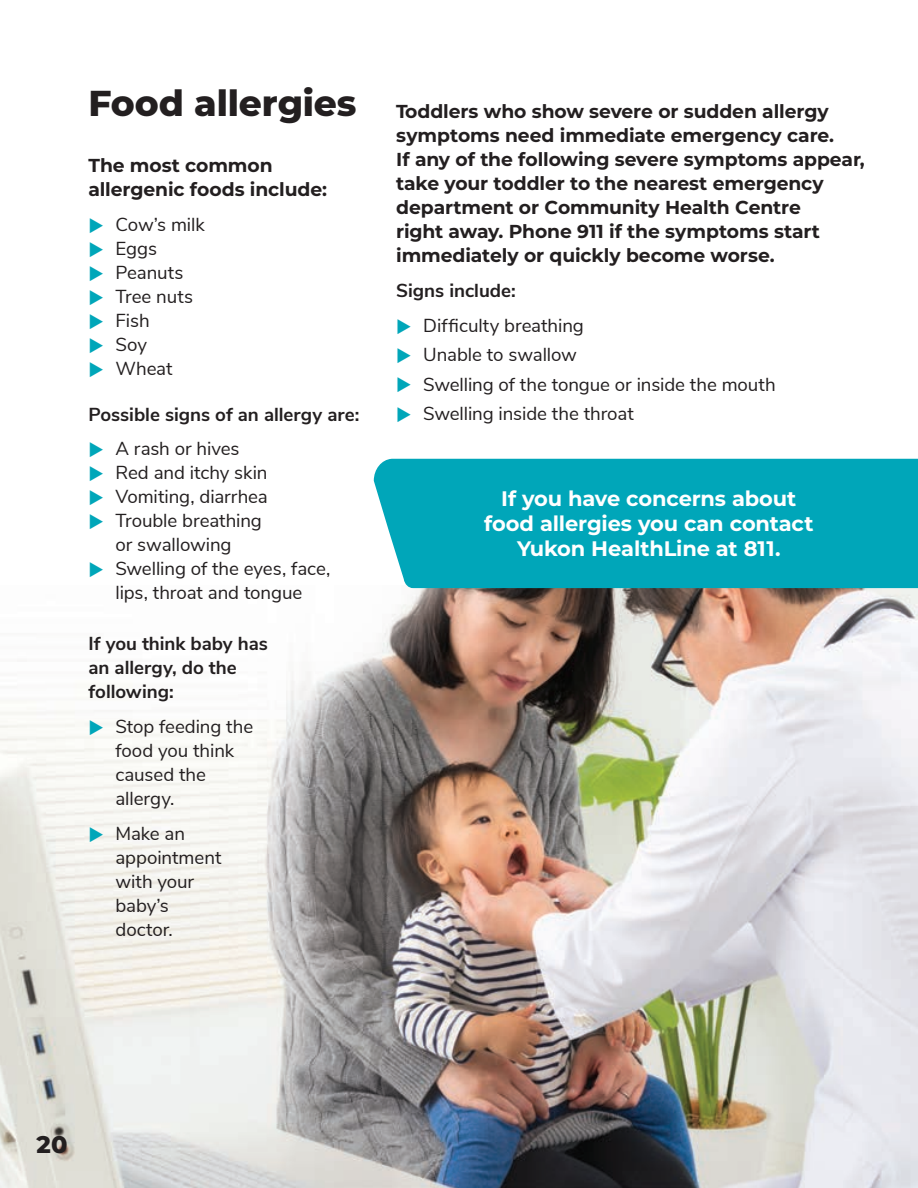
<style>
.page{position:relative;width:918px;height:1188px;background:#fff}
.page>*{position:absolute;margin:0;border:0;box-sizing:border-box;transform-origin:0 0}
.t1{font:800 36px "Montserrat";letter-spacing:-.005em;color:#231f20}
.t2{font:800 24px "Montserrat";color:#231f20}
.t3{font:700 21px/25.2px "Montserrat";letter-spacing:-.01em;color:#fff;text-align:center}
.t4{font:18.75px/24px "Nunito Sans";letter-spacing:-.005em;color:#231f20;text-align:center}
.t5{font:700 18.75px/24px "Montserrat";letter-spacing:-.005em;color:#231f20}
.t6{font:700 18.75px/24px "Nunito Sans";color:#231f20}
.s1{color:#00a6b9}
</style>
<div class="page">
<img style="left:0;top:588px;width:918px;height:600px">
<div style="left:374px;top:459px;width:544px;height:129px;background:#00a6b9"></div>
<h1 class="t1" style="left:88px;top:77px;width:270px">Food allergies</h1>
<p class="t5" style="left:88px;top:153px;width:240px">The most common allergenic foods include:</p>
<p class="t4" style="left:89px;top:211px;width:118px"><span class="s1">◆</span> Cow’s milk</p>
<p class="t4" style="left:89px;top:235px;width:70px"><span class="s1">◆</span> Eggs</p>
<p class="t4" style="left:89px;top:259px;width:97px"><span class="s1">◆</span> Peanuts</p>
<p class="t4" style="left:89px;top:283px;width:106px"><span class="s1">◆</span> Tree nuts</p>
<p class="t4" style="left:89px;top:307px;width:63px"><span class="s1">◆</span> Fish</p>
<p class="t4" style="left:89px;top:331px;width:60px"><span class="s1">◆</span> Soy</p>
<p class="t4" style="left:89px;top:355px;width:86px"><span class="s1">◆</span> Wheat</p>
<p class="t6" style="left:88px;top:401px;width:272px">Possible signs of an allergy are:</p>
<p class="t4" style="left:89px;top:436px;width:153px"><span class="s1">◆</span> A rash or hives</p>
<p class="t4" style="left:89px;top:460px;width:181px"><span class="s1">◆</span> Red and itchy skin</p>
<p class="t4" style="left:89px;top:484px;width:181px"><span class="s1">◆</span> Vomiting, diarrhea</p>
<p class="t4" style="left:89px;top:508px;width:175px"><span class="s1">◆</span> Trouble breathing or swallowing</p>
<p class="t4" style="left:89px;top:556px;width:243px"><span class="s1">◆</span> Swelling of the eyes, face, lips, throat and tongue</p>
<p class="t6" style="left:88px;top:631px;width:181px">If you think baby has an allergy, do the following:</p>
<p class="t4" style="left:116px;top:714px;width:139px;text-align:left;text-indent:-27px"><span class="s1">◆</span> Stop feeding the food you think caused the allergy.</p>
<p class="t4" style="left:116px;top:820px;width:107px;text-align:left;text-indent:-27px"><span class="s1">◆</span> Make an appointment with your baby’s doctor.</p>
<p class="t5" style="left:396px;top:99px;width:470px">Toddlers who show severe or sudden allergy symptoms need immediate emergency care.<br>If any of the following severe symptoms appear, take your toddler to the nearest emergency department or Community Health Centre<br>right away. Phone 911 if the symptoms start immediately or quickly become worse.</p>
<p class="t6" style="left:396px;top:277px;width:121px">Signs include:</p>
<p class="t4" style="left:396px;top:312px;width:189px"><span class="s1">◆</span> Difficulty breathing</p>
<p class="t4" style="left:396px;top:342px;width:182px"><span class="s1">◆</span> Unable to swallow</p>
<p class="t4" style="left:396px;top:371px;width:381px"><span class="s1">◆</span> Swelling of the tongue or inside the mouth</p>
<p class="t4" style="left:396px;top:400px;width:239px"><span class="s1">◆</span> Swelling inside the throat</p>
<p class="t3" style="left:484px;top:485px;width:331px">If you have concerns about food allergies you can contact<br>Yukon HealthLine at 811.</p>
<p class="t2" style="left:36px;top:1127px;width:33px">20</p>
</div>
